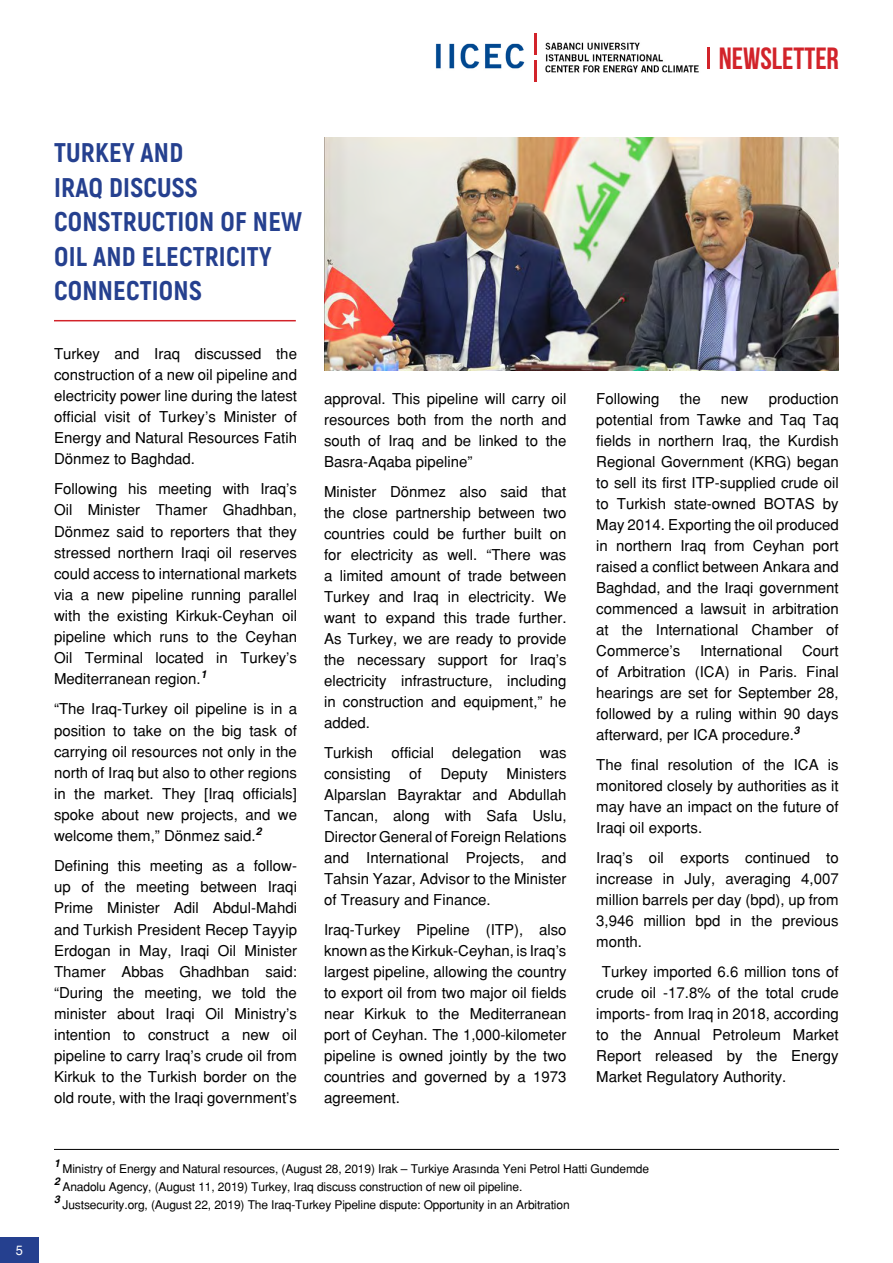
<style>
.page{position:relative;width:893px;height:1263px;background:#fff}
.page>*{position:absolute;margin:0;border:0;box-sizing:border-box;transform-origin:0 0}
.t1{font:30.75px "Bebas Neue";color:#d2232a}
.t2{font:800 27px/34.5px "Akrobat";letter-spacing:.01em;color:#25408f}
.t3{font:500 15px/21px "Helvetica";color:#000;text-align:justify}
.t4{font:13.5px "Helvetica";color:#fff;scale:.95 1}
.t5{font:500 12px "Helvetica";letter-spacing:-.01em;color:#000}
.t6{font:italic 700 10.5px "Helvetica";color:#000}
</style>
<div class="page">
<div style="left:0;top:1237px;width:39px;height:26px;background:#25408f"></div>
<img style="left:435px;top:42px;width:274px;height:31px">
<hr style="left:708px;top:48px;width:2px;height:21px;background:#d2232a">
<svg style="left:532px;top:33px;width:7px;height:49px"></svg>
<hr style="left:535px;top:34px;width:2px;height:21px;background:#d2232a">
<hr style="left:535px;top:60px;width:2px;height:22px;background:#d2232a">
<hr style="left:54px;top:1149px;width:785px;height:1px;background:#000">
<hr style="left:54px;top:320px;width:242px;height:1px;background:#d2232a">
<img style="left:324px;top:137px;width:515px;height:234px">
<p class="t4" style="left:16px;top:1242px;width:9px">5</p>
<h2 class="t2" style="left:54px;top:135px;width:250px">TURKEY AND<br>IRAQ DISCUSS<br>CONSTRUCTION OF NEW<br>OIL AND ELECTRICITY<br>CONNECTIONS</h2>
<p class="t3" style="left:54px;top:343px;width:245px">Turkey and Iraq discussed the construction of a new oil pipeline and electricity power line during the latest official visit of Turkey’s Minister of Energy and Natural Resources Fatih Dönmez to Baghdad.</p>
<p class="t3" style="left:54px;top:478px;width:245px">Following his meeting with Iraq’s Oil Minister Thamer Ghadhban, Dönmez said to reporters that they stressed northern Iraqi oil reserves could access to international markets via a new pipeline running parallel with the existing Kirkuk-Ceyhan oil pipeline which runs to the Ceyhan Oil Terminal located in Turkey’s Mediterranean region.<sup>1</sup></p>
<p class="t3" style="left:54px;top:698px;width:245px">“The Iraq-Turkey oil pipeline is in a position to take on the big task of carrying oil resources not only in the north of Iraq but also to other regions in the market. They [Iraq officials] spoke about new projects, and we welcome them,” Dönmez said.<sup>2</sup></p>
<p class="t3" style="left:54px;top:855px;width:245px">Defining this meeting as a follow&shy;up of the meeting between Iraqi Prime Minister Adil Abdul-Mahdi and Turkish President Recep Tayyip Erdogan in May, Iraqi Oil Minister Thamer Abbas Ghadhban said: “During the meeting, we told the minister about Iraqi Oil Ministry’s intention to construct a new oil pipeline to carry Iraq’s crude oil from Kirkuk to the Turkish border on the old route, with the Iraqi government’s</p>
<p class="t3" style="left:324px;top:388px;width:244px">approval. This pipeline will carry oil resources both from the north and south of Iraq and be linked to the Basra-Aqaba pipeline”</p>
<p class="t3" style="left:324px;top:481px;width:244px">Minister Dönmez also said that the close partnership between two countries could be further built on for electricity as well. “There was a limited amount of trade between Turkey and Iraq in electricity. We want to expand this trade further.<br>As Turkey, we are ready to provide the necessary support for Iraq’s electricity infrastructure, including in construction and equipment,” he added.</p>
<p class="t3" style="left:324px;top:742px;width:244px">Turkish official delegation was consisting of Deputy Ministers Alparslan Bayraktar and Abdullah Tancan, along with Safa Uslu, Director General of Foreign Relations and International Projects, and Tahsin Yazar, Advisor to the Minister of Treasury and Finance.</p>
<p class="t3" style="left:324px;top:919px;width:244px">Iraq-Turkey Pipeline (ITP), also known as the Kirkuk-Ceyhan, is Iraq’s largest pipeline, allowing the country to export oil from two major oil fields near Kirkuk to the Mediterranean port of Ceyhan. The 1,000-kilometer pipeline is owned jointly by the two countries and governed by a 1973 agreement.</p>
<h1 class="t1" style="left:719px;top:41px;width:122px">NEWSLETTER</h1>
<p class="t3" style="left:596px;top:388px;width:244px;text-indent:172px">production potential from Tawke and Taq Taq fields in northern Iraq, the Kurdish Regional Government (KRG) began to sell its first ITP-supplied crude oil to Turkish state-owned BOTAS by May 2014. Exporting the oil produced in northern Iraq from Ceyhan port raised a conflict between Ankara and Baghdad, and the Iraqi government commenced a lawsuit in arbitration at the International Chamber of Commerce’s</p>
<p class="t3" style="left:596px;top:388px;width:65px">Following</p>
<p class="t3" style="left:680px;top:388px;width:22px">the</p>
<p class="t3" style="left:721px;top:388px;width:29px">new</p>
<p class="t3" style="left:596px;top:640px;width:244px;text-indent:206px">Court of Arbitration (ICA) in Paris. Final hearings are set for September 28, followed by a ruling within 90 days afterward, per ICA procedure.<sup>3</sup></p>
<p class="t3" style="left:596px;top:754px;width:244px">The final resolution of the ICA is monitored closely by authorities as it may have an impact on the future of Iraqi oil exports.</p>
<p class="t3" style="left:596px;top:847px;width:244px">Iraq’s oil exports continued to increase in July, averaging 4,007 million barrels per day (bpd), up from 3,946 million bpd in the previous month.</p>
<p class="t3" style="left:596px;top:961px;width:244px;text-indent:6px">Turkey imported 6.6 million tons of crude oil -17.8% of the total crude imports- from Iraq in 2018, according to the Annual Petroleum Market Report released by the Energy Market Regulatory Authority.</p>
<p class="t3" style="left:700px;top:640px;width:84px">International</p>
<p class="t6" style="left:54px;top:1157px;width:7px">1</p>
<p class="t5" style="left:63px;top:1161px;width:588px">Ministry of Energy and Natural resources, (August 28, 2019) Irak – Turkiye Arasında Yeni Petrol Hatti Gundemde</p>
<p class="t6" style="left:54px;top:1175px;width:7px">2</p>
<p class="t5" style="left:63px;top:1179px;width:461px">Anadolu Agency, (August 11, 2019) Turkey, Iraq discuss construction of new oil pipeline.</p>
<p class="t6" style="left:54px;top:1193px;width:7px">3</p>
<p class="t5" style="left:63px;top:1197px;width:509px">Justsecurity.org, (August 22, 2019) The Iraq-Turkey Pipeline dispute: Opportunity in an Arbitration</p>
</div>
